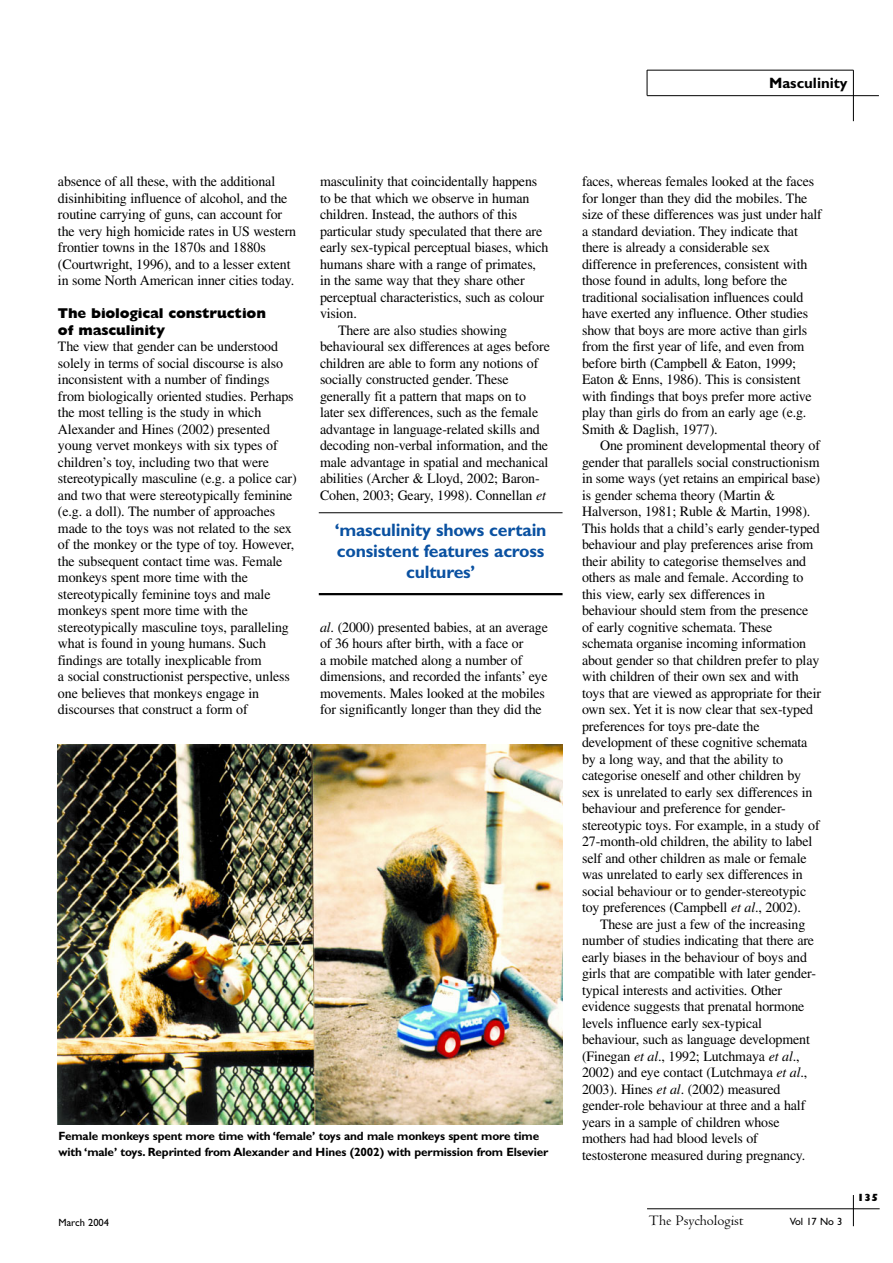
<style>
.page{position:relative;width:893px;height:1263px;background:#fff}
.page>*{position:absolute;margin:0;border:0;box-sizing:border-box;transform-origin:0 0}
.t1{font:700 18px/21px "Gill Sans";letter-spacing:-.01em;color:#0a51a1;text-align:center}
.t2{font:15px "Centaur";color:#000}
.t3{font:700 15px "Gill Sans";color:#000}
.t4{font:14.25px/16.5px "Times";letter-spacing:-.01em;color:#000}
.t5{font:800 14.25px/16.5px "Gill Sans";letter-spacing:-.015em;color:#000}
.t6{font:700 12px/16.5px "Gill Sans";letter-spacing:-.01em;color:#000}
.t7{font:10.5px "Gill Sans";color:#000}
.t8{font:800 10.5px "Gill Sans";color:#000}
.s1{font-style:italic}
</style>
<div class="page">
<hr style="left:647px;top:1208px;width:232px;height:1px;background:#000">
<hr style="left:853px;top:1195px;width:1px;height:31px;background:#000">
<hr style="left:647px;top:95px;width:231px;height:1px;background:#000">
<hr style="left:647px;top:70px;width:206px;height:1px;background:#000">
<svg style="left:646px;top:70px;width:1px;height:26px"></svg>
<hr style="left:853px;top:70px;width:1px;height:51px;background:#000">
<hr style="left:319px;top:593px;width:243px;height:2px;background:#000">
<hr style="left:319px;top:512px;width:243px;height:1px;background:#000">
<img style="left:57px;top:745px;width:505px;height:380px">
<p class="t3" style="left:769px;top:78px;width:80px">Masculinity</p>
<p class="t4" style="left:58px;top:174px;width:240px">absence of all these, with the additional disinhibiting influence of alcohol, and the routine carrying of guns, can account for the very high homicide rates in US western frontier towns in the 1870s and 1880s (Courtwright, 1996), and to a lesser extent in some North American inner cities today.</p>
<p class="t5" style="left:58px;top:307px;width:209px">The biological construction of masculinity</p>
<p class="t4" style="left:58px;top:339px;width:240px">The view that gender can be understood solely in terms of social discourse is also inconsistent with a number of findings from biologically oriented studies. Perhaps the most telling is the study in which Alexander and Hines (2002) presented young vervet monkeys with six types of children’s toy, including two that were stereotypically masculine (e.g. a police car) and two that were stereotypically feminine (e.g. a doll). The number of approaches made to the toys was not related to the sex of the monkey or the type of toy. However, the subsequent contact time was. Female monkeys spent more time with the stereotypically feminine toys and male monkeys spent more time with the stereotypically masculine toys, paralleling what is found in young humans. Such findings are totally inexplicable from<br>a social constructionist perspective, unless one believes that monkeys engage in discourses that construct a form of</p>
<p class="t4" style="left:320px;top:174px;width:219px">masculinity that coincidentally happens</p>
<p class="t4" style="left:320px;top:191px;width:211px">to be that which we observe in human</p>
<p class="t4" style="left:320px;top:207px;width:199px">children. Instead, the authors of this</p>
<p class="t4" style="left:320px;top:224px;width:224px">particular study speculated that there are</p>
<p class="t4" style="left:320px;top:240px;width:230px">early sex-typical perceptual biases, which</p>
<p class="t4" style="left:320px;top:257px;width:217px">humans share with a range of primates,</p>
<p class="t4" style="left:320px;top:273px;width:206px">in the same way that they share other</p>
<p class="t4" style="left:320px;top:290px;width:226px">perceptual characteristics, such as colour</p>
<p class="t4" style="left:320px;top:306px;width:38px">vision.</p>
<p class="t4" style="left:338px;top:323px;width:171px">There are also studies showing</p>
<p class="t4" style="left:320px;top:339px;width:231px">behavioural sex differences at ages before</p>
<p class="t4" style="left:320px;top:356px;width:220px">children are able to form any notions of</p>
<p class="t4" style="left:320px;top:372px;width:190px">socially constructed gender. These</p>
<p class="t4" style="left:320px;top:389px;width:207px">generally fit a pattern that maps on to</p>
<p class="t4" style="left:320px;top:405px;width:220px">later sex differences, such as the female</p>
<p class="t4" style="left:320px;top:422px;width:221px">advantage in language-related skills and</p>
<p class="t4" style="left:320px;top:438px;width:230px">decoding non-verbal information, and the</p>
<p class="t4" style="left:320px;top:455px;width:230px">male advantage in spatial and mechanical</p>
<p class="t4" style="left:320px;top:471px;width:221px">abilities (Archer &amp; Lloyd, 2002; Baron-</p>
<p class="t4" style="left:320px;top:488px;width:227px">Cohen, 2003; Geary, 1998). Connellan <span class="s1">et</span></p>
<p class="t1" style="left:335px;top:521px;width:213px">‘masculinity shows certain consistent features across cultures’</p>
<p class="t4" style="left:320px;top:620px;width:229px"><span class="s1">al</span>. (2000) presented babies, at an average of 36 hours after birth, with a face or<br>a mobile matched along a number of dimensions, and recorded the infants’ eye movements. Males looked at the mobiles for significantly longer than they did the</p>
<p class="t6" style="left:58px;top:1129px;width:491px">Female monkeys spent more time with ‘female’ toys and male monkeys spent more time with ‘male’ toys. Reprinted from Alexander and Hines (2002) with permission from Elsevier</p>
<p class="t7" style="left:58px;top:1218px;width:52px">March 2004</p>
<p class="t4" style="left:582px;top:174px;width:241px">faces, whereas females looked at the faces for longer than they did the mobiles. The size of these differences was just under half a standard deviation. They indicate that there is already a considerable sex difference in preferences, consistent with those found in adults, long before the traditional socialisation influences could have exerted any influence. Other studies show that boys are more active than girls from the first year of life, and even from before birth (Campbell &amp; Eaton, 1999; Eaton &amp; Enns, 1986). This is consistent with findings that boys prefer more active play than girls do from an early age (e.g.<br>Smith &amp; Daglish, 1977).</p>
<p class="t4" style="left:582px;top:438px;width:240px;text-indent:18px">One prominent developmental theory of gender that parallels social constructionism in some ways (yet retains an empirical base) is gender schema theory (Martin &amp; Halverson, 1981; Ruble &amp; Martin, 1998).<br>This holds that a child’s early gender-typed behaviour and play preferences arise from their ability to categorise themselves and others as male and female. According to this view, early sex differences in behaviour should stem from the presence of early cognitive schemata. These schemata organise incoming information about gender so that children prefer to play with children of their own sex and with toys that are viewed as appropriate for their own sex. Yet it is now clear that sex-typed preferences for toys pre-date the development of these cognitive schemata by a long way, and that the ability to categorise oneself and other children by sex is unrelated to early sex differences in behaviour and preference for gender&shy;stereotypic toys. For example, in a study of 27-month-old children, the ability to label self and other children as male or female was unrelated to early sex differences in social behaviour or to gender-stereotypic toy preferences (Campbell <span class="s1">et al</span>., 2002).</p>
<p class="t4" style="left:582px;top:917px;width:235px;text-indent:18px">These are just a few of the increasing number of studies indicating that there are early biases in the behaviour of boys and girls that are compatible with later gender&shy;typical interests and activities. Other evidence suggests that prenatal hormone levels influence early sex-typical behaviour, such as language development (Finegan <span class="s1">et al</span>., 1992; Lutchmaya <span class="s1">et al</span>., 2002) and eye contact (Lutchmaya <span class="s1">et al</span>., 2003). Hines <span class="s1">et al</span>. (2002) measured gender-role behaviour at three and a half years in a sample of children whose mothers had had blood levels of testosterone measured during pregnancy.</p>
<p class="t2" style="left:649px;top:1215px;width:96px">The Psychologist</p>
<p class="t7" style="left:789px;top:1218px;width:54px">Vol 17 No 3</p>
<p class="t8" style="left:857px;top:1194px;width:23px">135</p>
</div>
